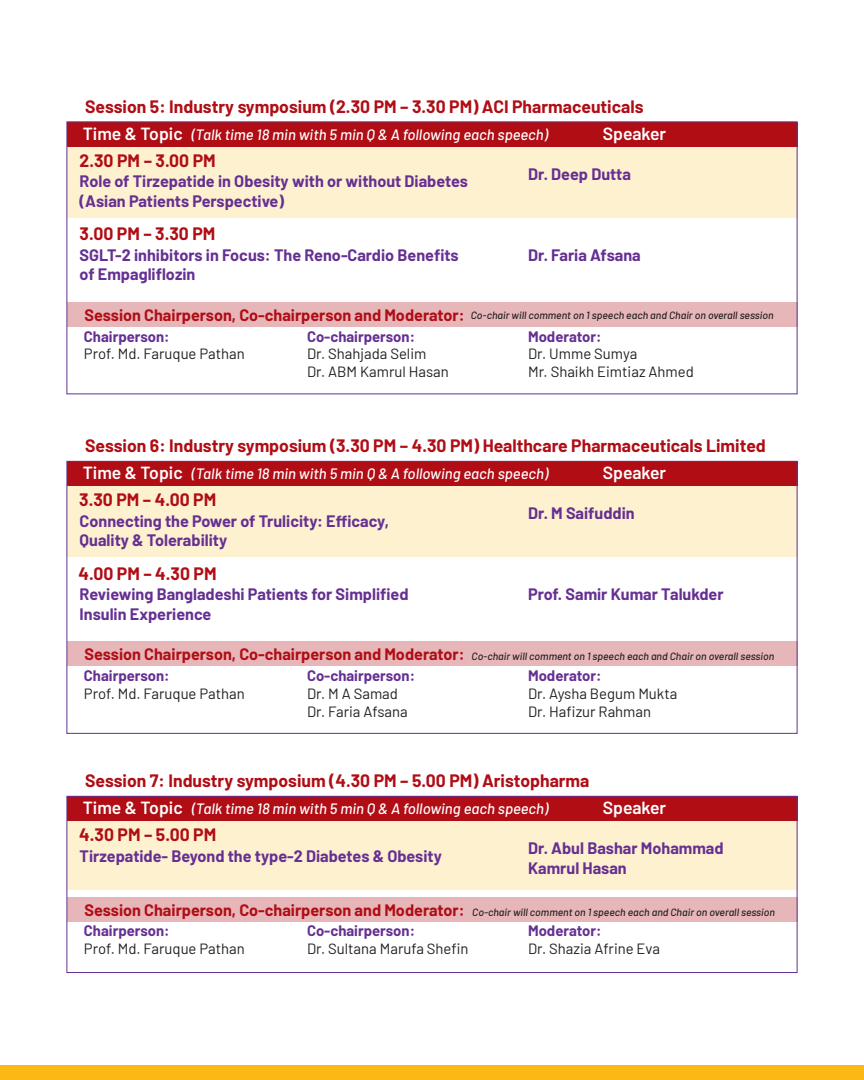
<style>
.page{position:relative;width:864px;height:1080px;background:#fff}
.page>*{position:absolute;margin:0;border:0;box-sizing:border-box;transform-origin:0 0}
.t1{font:700 17.55px "Barlow";color:#b00d15}
.t2{font:600 17.55px "Barlow";color:#fff}
.t3{font:700 16.2px/19.5px "Barlow";color:#653092}
.t4{font:700 16.2px "Barlow";color:#b00d15}
.t5{font:italic 500 15px "Barlow";color:#fff}
.t6{font:14.85px/17.9px "Barlow";color:#231f20}
.t7{font:700 14.85px "Barlow";color:#653092}
.t8{font:italic 500 10.5px "Barlow";color:#231f20}
</style>
<div class="page">
<div style="left:67px;top:147px;width:730px;height:70px;background:#fef1d0"></div>
<div style="left:67px;top:487px;width:730px;height:70px;background:#fef1d0"></div>
<div style="left:67px;top:819px;width:730px;height:71px;background:#fef1d0"></div>
<div style="left:67px;top:122px;width:730px;height:25px;background:#b00d15"></div>
<div style="left:67px;top:302px;width:730px;height:25px;background:#e7b6b9"></div>
<div style="left:67px;top:461px;width:730px;height:25px;background:#b00d15"></div>
<div style="left:67px;top:641px;width:730px;height:25px;background:#e7b6b9"></div>
<div style="left:67px;top:461px;width:730px;height:273px;border:1px solid #653092"></div>
<div style="left:67px;top:796px;width:730px;height:25px;background:#b00d15"></div>
<div style="left:67px;top:897px;width:730px;height:25px;background:#e7b6b9"></div>
<div style="left:67px;top:796px;width:730px;height:177px;border:1px solid #653092"></div>
<div style="left:0;top:1065px;width:864px;height:15px;background:#fcb814"></div>
<p class="t1" style="left:85px;top:93px;width:560px">Session 5: Industry symposium (2.30 PM – 3.30 PM) ACI Pharmaceuticals</p>
<p class="t1" style="left:80px;top:147px;width:138px">2.30 PM – 3.00 PM</p>
<p class="t3" style="left:80px;top:171px;width:390px">Role of Tirzepatide in Obesity with or without Diabetes (Asian Patients Perspective)</p>
<p class="t1" style="left:80px;top:221px;width:137px">3.00 PM – 3.30 PM</p>
<p class="t3" style="left:80px;top:244px;width:381px">SGLT-2 inhibitors in Focus: The Reno-Cardio Benefits of Empagliflozin</p>
<p class="t2" style="left:83px;top:121px;width:101px">Time &amp; Topic</p>
<p class="t2" style="left:603px;top:121px;width:65px">Speaker</p>
<p class="t5" style="left:191px;top:123px;width:358px">(Talk time 18 min with 5 min Q &amp; A following each speech)</p>
<p class="t3" style="left:528px;top:163px;width:104px">Dr. Deep Dutta</p>
<p class="t3" style="left:528px;top:244px;width:114px">Dr. Faria Afsana</p>
<p class="t4" style="left:85px;top:303px;width:382px">Session Chairperson, Co-chairperson and Moderator:</p>
<p class="t7" style="left:307px;top:325px;width:110px">Co-chairperson:</p>
<p class="t6" style="left:307px;top:344px;width:143px">Dr. Shahjada Selim<br>Dr. ABM Kamrul Hasan</p>
<p class="t7" style="left:84px;top:325px;width:87px">Chairperson:</p>
<p class="t6" style="left:84px;top:344px;width:162px">Prof. Md. Faruque Pathan</p>
<p class="t8" style="left:471px;top:308px;width:304px">Co-chair will comment on 1 speech each and Chair on overall session</p>
<p class="t7" style="left:528px;top:325px;width:75px">Moderator:</p>
<p class="t6" style="left:528px;top:344px;width:167px">Dr. Umme Sumya<br>Mr. Shaikh Eimtiaz Ahmed</p>
<p class="t1" style="left:85px;top:433px;width:682px">Session 6: Industry symposium (3.30 PM – 4.30 PM) Healthcare Pharmaceuticals Limited</p>
<p class="t1" style="left:79px;top:487px;width:139px">3.30 PM – 4.00 PM</p>
<p class="t3" style="left:80px;top:510px;width:311px">Connecting the Power of Trulicity: Efficacy,<br>Quality &amp; Tolerability</p>
<p class="t1" style="left:78px;top:560px;width:140px">4.00 PM – 4.30 PM</p>
<p class="t3" style="left:80px;top:583px;width:330px">Reviewing Bangladeshi Patients for Simplified<br>Insulin Experience</p>
<p class="t2" style="left:83px;top:460px;width:101px">Time &amp; Topic</p>
<p class="t2" style="left:603px;top:460px;width:65px">Speaker</p>
<p class="t5" style="left:192px;top:463px;width:358px">(Talk time 18 min with 5 min Q &amp; A following each speech)</p>
<p class="t3" style="left:528px;top:502px;width:108px">Dr. M Saifuddin</p>
<p class="t3" style="left:528px;top:583px;width:197px">Prof. Samir Kumar Talukder</p>
<p class="t4" style="left:85px;top:643px;width:382px">Session Chairperson, Co-chairperson and Moderator:</p>
<p class="t7" style="left:307px;top:665px;width:110px">Co-chairperson:</p>
<p class="t6" style="left:307px;top:683px;width:102px">Dr. M A Samad<br>Dr. Faria Afsana</p>
<p class="t7" style="left:84px;top:665px;width:87px">Chairperson:</p>
<p class="t6" style="left:84px;top:683px;width:162px">Prof. Md. Faruque Pathan</p>
<p class="t8" style="left:472px;top:649px;width:304px">Co-chair will comment on 1 speech each and Chair on overall session</p>
<p class="t7" style="left:528px;top:665px;width:75px">Moderator:</p>
<p class="t6" style="left:528px;top:683px;width:151px">Dr. Aysha Begum Mukta<br>Dr. Hafizur Rahman</p>
<p class="t1" style="left:85px;top:768px;width:506px">Session 7: Industry symposium (4.30 PM – 5.00 PM) Aristopharma</p>
<p class="t1" style="left:79px;top:822px;width:139px">4.30 PM – 5.00 PM</p>
<p class="t3" style="left:80px;top:845px;width:364px">Tirzepatide- Beyond the type-2 Diabetes &amp; Obesity</p>
<p class="t3" style="left:528px;top:837px;width:197px">Dr. Abul Bashar Mohammad<br>Kamrul Hasan</p>
<p class="t2" style="left:83px;top:795px;width:101px">Time &amp; Topic</p>
<p class="t2" style="left:603px;top:795px;width:65px">Speaker</p>
<p class="t5" style="left:192px;top:798px;width:358px">(Talk time 18 min with 5 min Q &amp; A following each speech)</p>
<p class="t4" style="left:85px;top:898px;width:382px">Session Chairperson, Co-chairperson and Moderator:</p>
<p class="t7" style="left:307px;top:920px;width:110px">Co-chairperson:</p>
<p class="t6" style="left:307px;top:939px;width:163px">Dr. Sultana Marufa Shefin</p>
<p class="t8" style="left:472px;top:904px;width:304px">Co-chair will comment on 1 speech each and Chair on overall session</p>
<p class="t7" style="left:84px;top:920px;width:87px">Chairperson:</p>
<p class="t6" style="left:84px;top:939px;width:162px">Prof. Md. Faruque Pathan</p>
<p class="t7" style="left:528px;top:920px;width:75px">Moderator:</p>
<p class="t6" style="left:528px;top:939px;width:133px">Dr. Shazia Afrine Eva</p>
</div>
